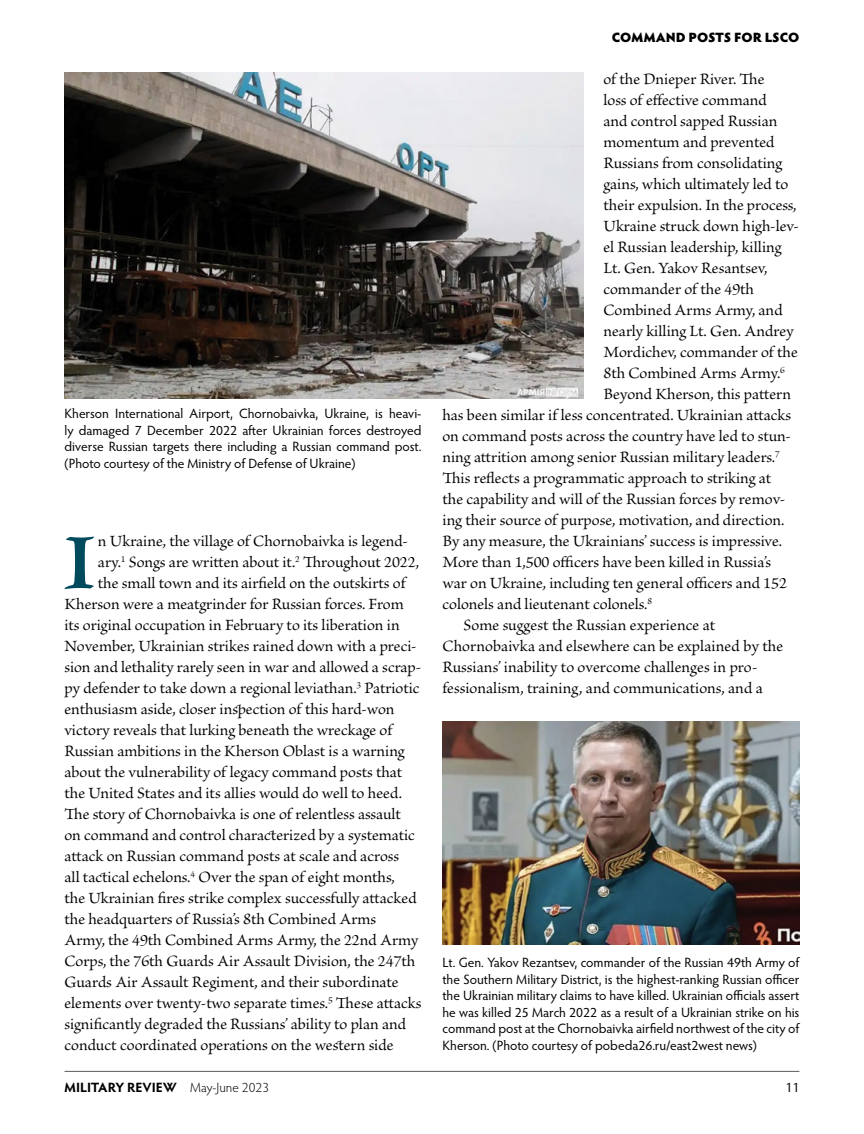
<style>
.page{position:relative;width:864px;height:1134px;background:#fff}
.page>*{position:absolute;margin:0;border:0;box-sizing:border-box;transform-origin:0 0}
.body-first__-5{font:87.3px "Brioso Pro Bold Disp";color:#004a5d}
.body-first__-5-2{font:16.5px "Brioso Pro";letter-spacing:-.005em;color:#000}
.body{font:16.5px/21px "Brioso Pro";color:#000}
.cutline{font:13.5px/16.5px "Hypatia Sans Pro";color:#000;text-align:justify}
.t1{font:700 13.5px "Hypatia Sans Pro";letter-spacing:-.005em;color:#000}
.t2{font:900 13.5px "Hypatia Sans Pro";letter-spacing:-.01em;color:#000}
.s1{font-weight:300}
</style>
<div class="page">
<img style="left:64px;top:73px;width:519px;height:326px">
<img style="left:442px;top:722px;width:358px;height:223px">
<hr style="left:65px;top:1071px;width:734px;height:1px;background:#58595b">
<p class="cutline" style="left:64px;top:405px;width:359px">Kherson International Airport, Chornobaivka, Ukraine, is heavi&shy;ly damaged 7 December 2022 after Ukrainian forces destroyed diverse Russian targets there including a Russian command post. (Photo courtesy of the Ministry of Defense of Ukraine)</p>
<p class="body-first__-5" style="left:64px;top:517px;width:33px">I</p>
<p class="body-first__-5-2" style="left:98px;top:532px;width:312px">n Ukraine, the village of Chornobaivka is legend-</p>
<p class="body-first__-5-2" style="left:98px;top:553px;width:323px">ary.<sup>1</sup> Songs are written about it.<sup>2</sup> Throughout 2022,</p>
<p class="body-first__-5-2" style="left:98px;top:574px;width:309px">the small town and its airfield on the outskirts of</p>
<p class="body-first__-5-2" style="left:65px;top:595px;width:341px">Kherson were a meatgrinder for Russian forces. From</p>
<p class="body-first__-5-2" style="left:65px;top:616px;width:337px">its original occupation in February to its liberation in</p>
<p class="body-first__-5-2" style="left:65px;top:637px;width:354px">November, Ukrainian strikes rained down with a preci-</p>
<p class="body-first__-5-2" style="left:65px;top:658px;width:358px">sion and lethality rarely seen in war and allowed a scrap-</p>
<p class="body-first__-5-2" style="left:65px;top:679px;width:357px">py defender to take down a regional leviathan.<sup>3</sup> Patriotic</p>
<p class="body-first__-5-2" style="left:64px;top:700px;width:332px">enthusiasm aside, closer inspection of this hard-won</p>
<p class="body-first__-5-2" style="left:64px;top:721px;width:329px">victory reveals that lurking beneath the wreckage of</p>
<p class="body-first__-5-2" style="left:64px;top:742px;width:342px">Russian ambitions in the Kherson Oblast is a warning</p>
<p class="body-first__-5-2" style="left:64px;top:763px;width:339px">about the vulnerability of legacy command posts that</p>
<p class="body-first__-5-2" style="left:64px;top:784px;width:339px">the United States and its allies would do well to heed.</p>
<p class="body-first__-5-2" style="left:64px;top:805px;width:338px">The story of Chornobaivka is one of relentless assault</p>
<p class="body-first__-5-2" style="left:64px;top:826px;width:352px">on command and control characterized by a systematic</p>
<p class="body-first__-5-2" style="left:64px;top:847px;width:336px">attack on Russian command posts at scale and across</p>
<p class="body-first__-5-2" style="left:64px;top:868px;width:332px">all tactical echelons.<sup>4</sup> Over the span of eight months,</p>
<p class="body-first__-5-2" style="left:65px;top:889px;width:354px">the Ukrainian fires strike complex successfully attacked</p>
<p class="body-first__-5-2" style="left:65px;top:910px;width:313px">the headquarters of Russia’s 8th Combined Arms</p>
<p class="body-first__-5-2" style="left:65px;top:931px;width:355px">Army, the 49th Combined Arms Army, the 22nd Army</p>
<p class="body-first__-5-2" style="left:65px;top:952px;width:353px">Corps, the 76th Guards Air Assault Division, the 247th</p>
<p class="body-first__-5-2" style="left:65px;top:973px;width:336px">Guards Air Assault Regiment, and their subordinate</p>
<p class="body-first__-5-2" style="left:65px;top:994px;width:358px">elements over twenty-two separate times.<sup>5</sup> These attacks</p>
<p class="body-first__-5-2" style="left:64px;top:1015px;width:343px">significantly degraded the Russians’ ability to plan and</p>
<p class="body-first__-5-2" style="left:64px;top:1036px;width:330px">conduct coordinated operations on the western side</p>
<p class="t2" style="left:612px;top:27px;width:189px">COMMAND POSTS FOR LSCO</p>
<p class="body-first__-5-2" style="left:603px;top:70px;width:163px">of the Dnieper River. The</p>
<p class="body-first__-5-2" style="left:603px;top:91px;width:165px">loss of effective command</p>
<p class="body-first__-5-2" style="left:603px;top:112px;width:176px">and control sapped Russian</p>
<p class="body-first__-5-2" style="left:603px;top:133px;width:173px">momentum and prevented</p>
<p class="body-first__-5-2" style="left:603px;top:154px;width:180px">Russians from consolidating</p>
<p class="body-first__-5-2" style="left:603px;top:175px;width:187px">gains, which ultimately led to</p>
<p class="body-first__-5-2" style="left:603px;top:196px;width:195px">their expulsion. In the process,</p>
<p class="body-first__-5-2" style="left:603px;top:217px;width:197px">Ukraine struck down high-lev-</p>
<p class="body-first__-5-2" style="left:603px;top:238px;width:180px">el Russian leadership, killing</p>
<p class="body-first__-5-2" style="left:603px;top:259px;width:165px">Lt. Gen. Yakov Resantsev,</p>
<p class="body-first__-5-2" style="left:603px;top:280px;width:152px">commander of the 49th</p>
<p class="body-first__-5-2" style="left:603px;top:301px;width:181px">Combined Arms Army, and</p>
<p class="body-first__-5-2" style="left:603px;top:322px;width:192px">nearly killing Lt. Gen. Andrey</p>
<p class="body-first__-5-2" style="left:603px;top:343px;width:196px">Mordichev, commander of the</p>
<p class="body-first__-5-2" style="left:603px;top:364px;width:183px">8th Combined Arms Army.<sup>6</sup></p>
<p class="body-first__-5-2" style="left:603px;top:385px;width:189px">Beyond Kherson, this pattern</p>
<p class="body-first__-5-2" style="left:442px;top:406px;width:350px">has been similar if less concentrated. Ukrainian attacks</p>
<p class="body-first__-5-2" style="left:442px;top:427px;width:350px">on command posts across the country have led to stun-</p>
<p class="body-first__-5-2" style="left:442px;top:448px;width:339px">ning attrition among senior Russian military leaders.<sup>7</sup></p>
<p class="body-first__-5-2" style="left:442px;top:469px;width:330px">This reflects a programmatic approach to striking at</p>
<p class="body-first__-5-2" style="left:442px;top:490px;width:344px">the capability and will of the Russian forces by remov-</p>
<p class="body-first__-5-2" style="left:442px;top:511px;width:343px">ing their source of purpose, motivation, and direction.</p>
<p class="body-first__-5-2" style="left:442px;top:532px;width:341px">By any measure, the Ukrainians’ success is impressive.</p>
<p class="body-first__-5-2" style="left:442px;top:553px;width:330px">More than 1,500 officers have been killed in Russia’s</p>
<p class="body-first__-5-2" style="left:442px;top:574px;width:346px">war on Ukraine, including ten general officers and 152</p>
<p class="body-first__-5-2" style="left:442px;top:595px;width:211px">colonels and lieutenant colonels.<sup>8</sup></p>
<p class="body" style="left:442px;top:615px;width:342px;text-indent:21px">Some suggest the Russian experience at Chornobaivka and elsewhere can be explained by the Russians’ inability to overcome challenges in pro&shy;fessionalism, training, and communications, and a</p>
<p class="cutline" style="left:442px;top:954px;width:359px">Lt. Gen. Yakov Rezantsev, commander of the Russian 49th Army of the Southern Military District, is the highest-ranking Russian officer the Ukrainian military claims to have killed. Ukrainian officials assert he was killed 25 March 2022 as a result of a Ukrainian strike on his command post at the Chornobaivka airfield northwest of the city of Kherson. (Photo courtesy of pobeda26.ru/east2west news)</p>
<p class="t1" style="left:64px;top:1078px;width:206px">MILITARY REVIEW <span class="s1">May-June 2023</span></p>
<p class="cutline" style="left:786px;top:1079px;width:15px">11</p>
</div>
